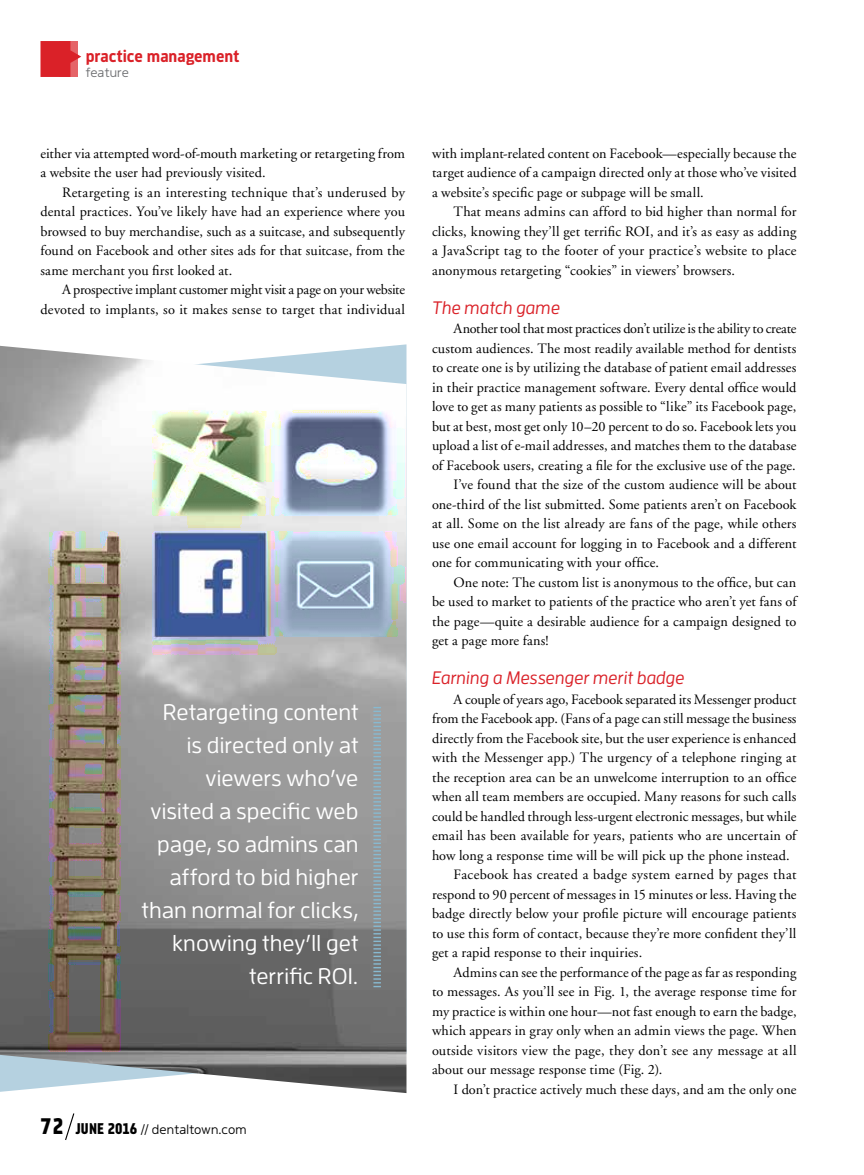
<style>
.page{position:relative;width:864px;height:1175px;background:#fff}
.page>*{position:absolute;margin:0;border:0;box-sizing:border-box;transform-origin:0 0}
.t1{font:500 22.5px/33px "Enzo OT";letter-spacing:-.005em;color:#fff;text-align:right;scale:1.05 1}
.t2{font:italic 500 18px "Enzo OT";color:#da2128}
.t3{font:700 18px "Metroflex Uni";color:#da2128}
.t4{font:14.25px/19.5px "Adobe Garamond";letter-spacing:.005em;color:#000;text-align:justify}
.t5{font:14.25px "Adobe Garamond";letter-spacing:.025em;color:#000}
.t6{font:300 13.5px "Metroflex Wide";letter-spacing:.015em;color:#000}
.t7{font:300 13.5px "Metroflex Wide";letter-spacing:.015em;color:#6d6e71}
.s1{font-family:"Metroflex Narrow Hvy";font-weight:400;font-size:24px}
.s2{font-family:"Metroflex Narrow Hvy";font-weight:400;font-size:16.5px}
</style>
<div class="page">
<svg style="left:65px;top:1113px;width:10px;height:27px"></svg>
<svg style="left:40px;top:41px;width:41px;height:36px"></svg>
<svg style="left:59px;top:41px;width:18px;height:36px"></svg>
<svg style="left:0;top:344px;width:406px;height:749px;background:#9ea0a1"></svg>
<svg style="left:373px;top:707px;width:8px;height:280px;background:#8d9ea6"></svg>
<p class="t3" style="left:86px;top:45px;width:155px">practice management</p>
<p class="t7" style="left:86px;top:64px;width:45px">feature</p>
<p class="t4" style="left:40px;top:144px;width:366px">either via attempted word-of-mouth marketing or retargeting from a website the user had previously visited.</p>
<p class="t4" style="left:40px;top:183px;width:366px;text-indent:22px">Retargeting is an interesting technique that’s underused by dental practices. You’ve likely have had an experience where you browsed to buy merchandise, such as a suitcase, and subsequently found on Facebook and other sites ads for that suitcase, from the same merchant you first looked at.</p>
<p class="t4" style="left:40px;top:280px;width:366px;text-align:right">A prospective implant customer might visit a page on your website devoted to implants, so it makes sense to target that individual</p>
<h1 class="t1" style="left:142px;top:695px;width:208px">Retargeting content<br>is directed only at viewers who’ve visited a specific web page, so admins can afford to bid higher than normal for clicks, knowing they’ll get terrific ROI.</h1>
<p class="t6" style="left:40px;top:1121px;width:208px"><span class="s1">72</span> <span class="s2">JUNE 2016</span> // dentaltown.com</p>
<p class="t4" style="left:432px;top:144px;width:366px">with implant-related content on Facebook—especially because the target audience of a campaign directed only at those who’ve visited a website’s specific page or subpage will be small.</p>
<p class="t4" style="left:432px;top:202px;width:366px;text-indent:22px">That means admins can afford to bid higher than normal for clicks, knowing they’ll get terrific ROI, and it’s as easy as adding a JavaScript tag to the footer of your practice’s website to place anonymous retargeting “cookies” in viewers’ browsers.</p>
<p class="t2" style="left:432px;top:297px;width:130px">The match game</p>
<p class="t4" style="left:454px;top:319px;width:344px">Another tool that most practices don’t utilize is the ability to create</p>
<p class="t4" style="left:432px;top:339px;width:366px">custom audiences. The most readily available method for dentists</p>
<p class="t4" style="left:432px;top:358px;width:366px">to create one is by utilizing the database of patient email addresses</p>
<p class="t4" style="left:432px;top:378px;width:366px">in their practice management software. Every dental office would</p>
<p class="t4" style="left:432px;top:397px;width:366px">love to get as many patients as possible to “like” its Facebook page,</p>
<p class="t4" style="left:432px;top:417px;width:366px">but at best, most get only 10–20 percent to do so. Facebook lets you</p>
<p class="t4" style="left:432px;top:436px;width:366px">upload a list of e-mail addresses, and matches them to the database</p>
<p class="t4" style="left:432px;top:456px;width:365px">of Facebook users, creating a file for the exclusive use of the page.</p>
<p class="t4" style="left:454px;top:475px;width:344px">I’ve found that the size of the custom audience will be about</p>
<p class="t4" style="left:432px;top:495px;width:366px">one-third of the list submitted. Some patients aren’t on Facebook</p>
<p class="t4" style="left:432px;top:514px;width:366px">at all. Some on the list already are fans of the page, while others</p>
<p class="t4" style="left:432px;top:534px;width:366px">use one email account for logging in to Facebook and a different</p>
<p class="t4" style="left:432px;top:553px;width:229px">one for communicating with your office.</p>
<p class="t4" style="left:454px;top:573px;width:344px">One note: The custom list is anonymous to the office, but can</p>
<p class="t4" style="left:432px;top:592px;width:366px">be used to market to patients of the practice who aren’t yet fans of</p>
<p class="t4" style="left:432px;top:612px;width:366px">the page—quite a desirable audience for a campaign designed to</p>
<p class="t4" style="left:432px;top:631px;width:118px">get a page more fans!</p>
<p class="t2" style="left:432px;top:667px;width:254px">Earning a Messenger merit badge</p>
<p class="t4" style="left:454px;top:690px;width:344px">A couple of years ago, Facebook separated its Messenger product</p>
<p class="t4" style="left:432px;top:709px;width:366px">from the Facebook app. (Fans of a page can still message the business</p>
<p class="t4" style="left:432px;top:729px;width:366px">directly from the Facebook site, but the user experience is enhanced</p>
<p class="t4" style="left:432px;top:748px;width:366px">with the Messenger app.) The urgency of a telephone ringing at</p>
<p class="t4" style="left:432px;top:768px;width:366px">the reception area can be an unwelcome interruption to an office</p>
<p class="t4" style="left:432px;top:787px;width:366px">when all team members are occupied. Many reasons for such calls</p>
<p class="t4" style="left:432px;top:807px;width:366px">could be handled through less-urgent electronic messages, but while</p>
<p class="t4" style="left:432px;top:826px;width:366px">email has been available for years, patients who are uncertain of</p>
<p class="t4" style="left:432px;top:846px;width:359px">how long a response time will be will pick up the phone instead.</p>
<p class="t5" style="left:454px;top:867px;width:344px">Facebook has created a badge system earned by pages that</p>
<p class="t4" style="left:432px;top:885px;width:366px">respond to 90 percent of messages in 15 minutes or less. Having the</p>
<p class="t4" style="left:432px;top:904px;width:366px">badge directly below your profile picture will encourage patients</p>
<p class="t4" style="left:432px;top:924px;width:366px">to use this form of contact, because they’re more confident they’ll</p>
<p class="t4" style="left:432px;top:943px;width:212px">get a rapid response to their inquiries.</p>
<p class="t4" style="left:454px;top:963px;width:344px">Admins can see the performance of the page as far as responding</p>
<p class="t4" style="left:432px;top:982px;width:366px">to messages. As you’ll see in Fig. 1, the average response time for</p>
<p class="t4" style="left:432px;top:1002px;width:366px">my practice is within one hour—not fast enough to earn the badge,</p>
<p class="t4" style="left:432px;top:1021px;width:366px">which appears in gray only when an admin views the page. When</p>
<p class="t4" style="left:432px;top:1041px;width:366px">outside visitors view the page, they don’t see any message at all</p>
<p class="t4" style="left:432px;top:1060px;width:232px">about our message response time (Fig. 2).</p>
<p class="t4" style="left:454px;top:1080px;width:344px">I don’t practice actively much these days, and am the only one</p>
</div>
